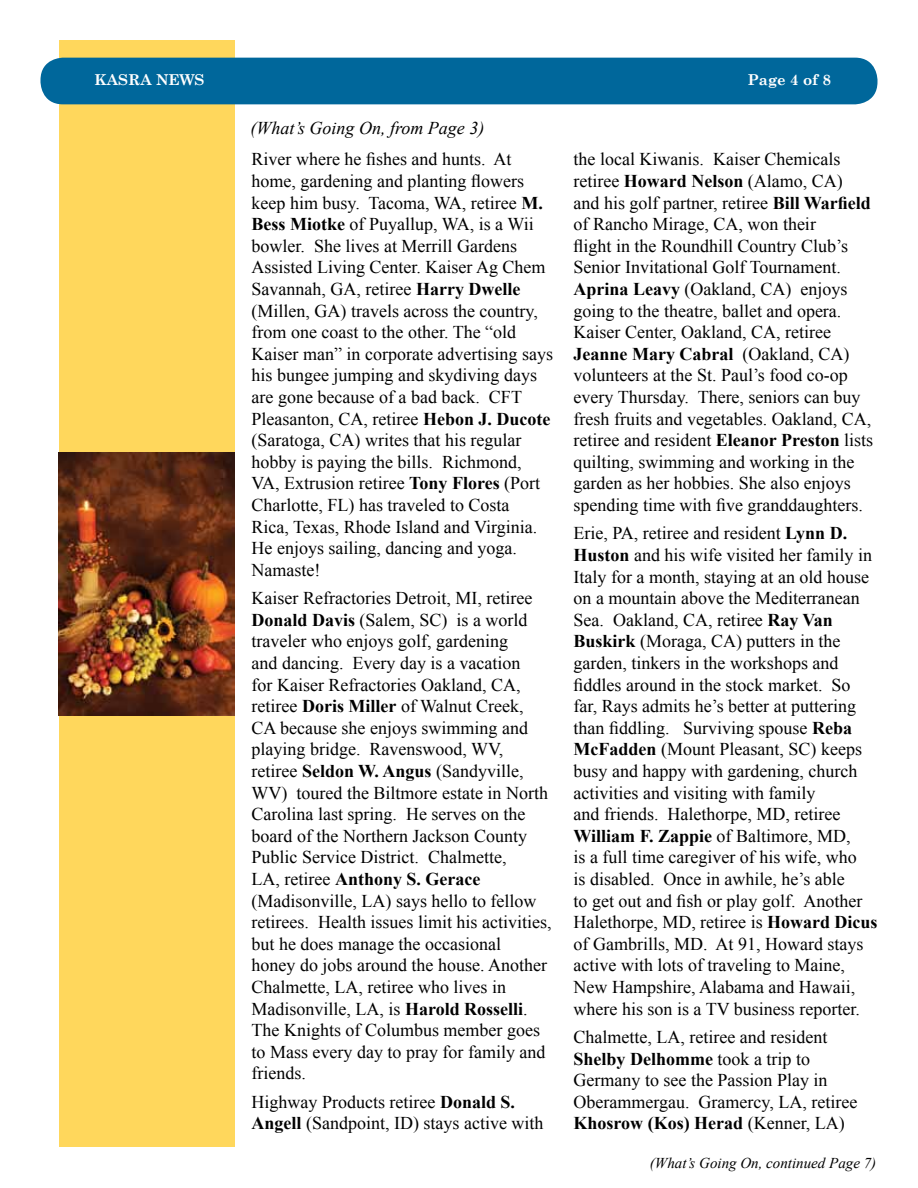
<style>
.page{position:relative;width:918px;height:1188px;background:#fff}
.page>*{position:absolute;margin:0;border:0;box-sizing:border-box;transform-origin:0 0}
.t1{font:18px/21.6px "Times New Roman";color:#000}
.t2{font:italic 18px "Times New Roman";color:#000}
.t3{font:italic 15px "Times New Roman";color:#000}
.t4{font:700 15px "Century Schoolbook";color:#fff}
.s1{font-weight:700}
</style>
<div class="page">
<div style="left:59px;top:40px;width:175px;height:1108px;background:#ffd75c"></div>
<div style="left:40px;top:58px;width:838px;height:46px;background:#00679b;border-radius:22px"></div>
<img style="left:59px;top:453px;width:175px;height:262px">
<p class="t4" style="left:94px;top:68px;width:112px">KASRA NEWS</p>
<p class="t4" style="left:748px;top:68px;width:85px">Page 4 of 8</p>
<p class="t2" style="left:250px;top:116px;width:235px">(What’s Going On, from Page 3)</p>
<p class="t1" style="left:252px;top:148px;width:303px">River where he fishes and hunts. At home, gardening and planting flowers keep him busy. Tacoma, WA, retiree <span class="s1">M.<br>Bess Miotke</span> of Puyallup, WA, is a Wii bowler. She lives at Merrill Gardens Assisted Living Center. Kaiser Ag Chem Savannah, GA, retiree <span class="s1">Harry Dwelle </span>(Millen, GA) travels across the country, from one coast to the other. The “old Kaiser man” in corporate advertising says his bungee jumping and skydiving days are gone because of a bad back. CFT Pleasanton, CA, retiree <span class="s1">Hebon J. Ducote </span>(Saratoga, CA) writes that his regular hobby is paying the bills. Richmond, VA, Extrusion retiree <span class="s1">Tony Flores</span> (Port Charlotte, FL) has traveled to Costa<br>Rica, Texas, Rhode Island and Virginia.<br>He enjoys sailing, dancing and yoga.<br>Namaste!</p>
<p class="t1" style="left:252px;top:587px;width:301px">Kaiser Refractories Detroit, MI, retiree <span class="s1">Donald Davis</span> (Salem, SC) is a world traveler who enjoys golf, gardening<br>and dancing. Every day is a vacation<br>for Kaiser Refractories Oakland, CA, retiree <span class="s1">Doris Miller</span> of Walnut Creek, CA because she enjoys swimming and playing bridge. Ravenswood, WV, retiree <span class="s1">Seldon W. Angus</span> (Sandyville, WV) toured the Biltmore estate in North Carolina last spring. He serves on the board of the Northern Jackson County Public Service District. Chalmette,<br>LA, retiree <span class="s1">Anthony S. Gerace </span>(Madisonville, LA) says hello to fellow retirees. Health issues limit his activities, but he does manage the occasional<br>honey do jobs around the house. Another Chalmette, LA, retiree who lives in Madisonville, LA, is <span class="s1">Harold Rosselli</span>.<br>The Knights of Columbus member goes to Mass every day to pray for family and friends.</p>
<p class="t1" style="left:252px;top:1091px;width:293px">Highway Products retiree <span class="s1">Donald S.<br>Angell</span> (Sandpoint, ID) stays active with</p>
<p class="t1" style="left:574px;top:148px;width:301px">the local Kiwanis. Kaiser Chemicals retiree <span class="s1">Howard Nelson</span> (Alamo, CA) and his golf partner, retiree <span class="s1">Bill Warfield </span>of Rancho Mirage, CA, won their<br>flight in the Roundhill Country Club’s Senior Invitational Golf Tournament.<br><span class="s1">Aprina Leavy</span> (Oakland, CA) enjoys going to the theatre, ballet and opera.<br>Kaiser Center, Oakland, CA, retiree <span class="s1">Jeanne Mary Cabral</span> (Oakland, CA) volunteers at the St. Paul’s food co-op every Thursday. There, seniors can buy fresh fruits and vegetables. Oakland, CA, retiree and resident <span class="s1">Eleanor Preston</span> lists quilting, swimming and working in the garden as her hobbies. She also enjoys spending time with five granddaughters.</p>
<p class="t1" style="left:574px;top:522px;width:305px">Erie, PA, retiree and resident <span class="s1">Lynn D.<br>Huston</span> and his wife visited her family in Italy for a month, staying at an old house on a mountain above the Mediterranean Sea. Oakland, CA, retiree <span class="s1">Ray Van Buskirk</span> (Moraga, CA) putters in the garden, tinkers in the workshops and fiddles around in the stock market. So far, Rays admits he’s better at puttering than fiddling. Surviving spouse <span class="s1">Reba McFadden</span> (Mount Pleasant, SC) keeps busy and happy with gardening, church activities and visiting with family<br>and friends. Halethorpe, MD, retiree <span class="s1">William F. Zappie</span> of Baltimore, MD,<br>is a full time caregiver of his wife, who<br>is disabled. Once in awhile, he’s able<br>to get out and fish or play golf. Another Halethorpe, MD, retiree is <span class="s1">Howard Dicus </span>of Gambrills, MD. At 91, Howard stays active with lots of traveling to Maine, New Hampshire, Alabama and Hawaii, where his son is a TV business reporter.</p>
<p class="t1" style="left:574px;top:1026px;width:285px">Chalmette, LA, retiree and resident <span class="s1">Shelby Delhomme</span> took a trip to Germany to see the Passion Play in Oberammergau. Gramercy, LA, retiree <span class="s1">Khosrow (Kos) Herad</span> (Kenner, LA)</p>
<p class="t3" style="left:650px;top:1152px;width:228px">(What’s Going On, continued Page 7)</p>
</div>
